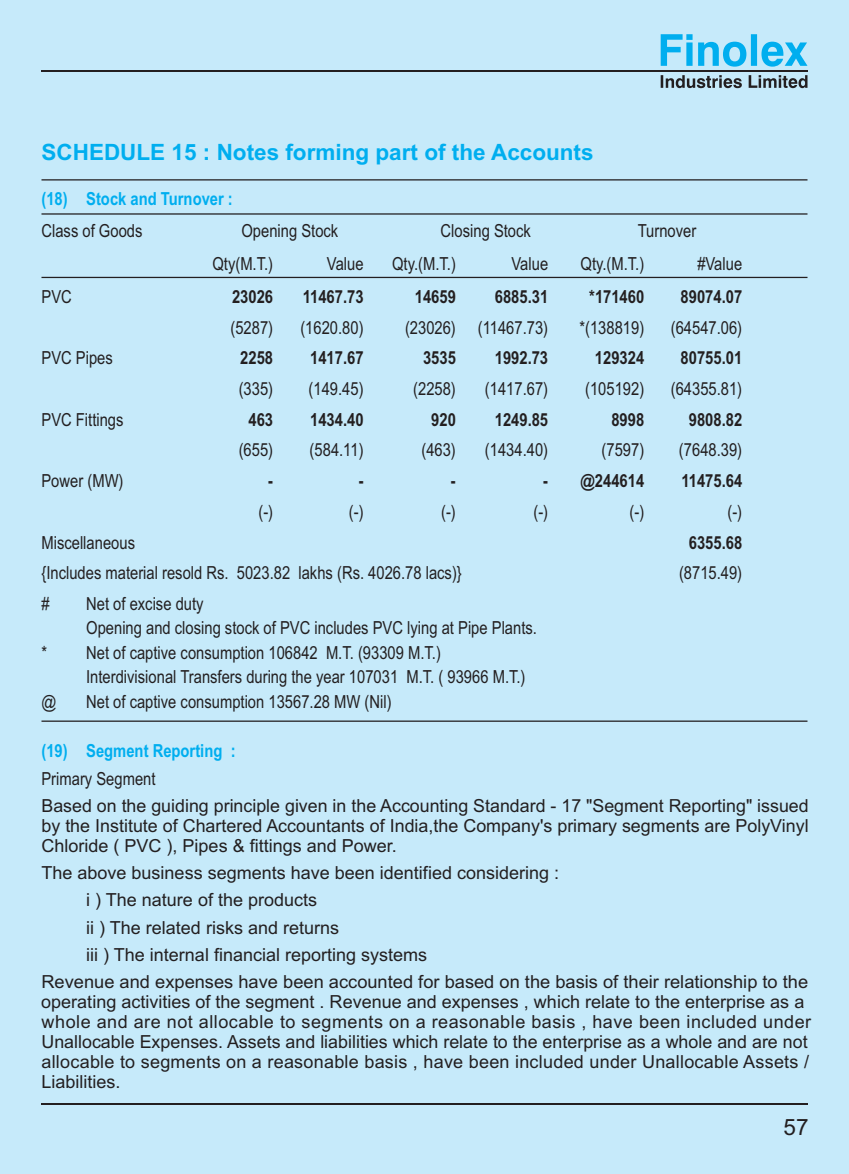
<style>
.page{position:relative;width:849px;height:1174px;background:#fff}
.page>*{position:absolute;margin:0;border:0;box-sizing:border-box;transform-origin:0 0}
.t1{font:700 22.5px "Arial";color:#00aeef}
.t2{font:22.5px "Arial";color:#231f20}
.t3{font:18px/20px "Arial";color:#231f20;text-align:justify}
.t4{font:18px "Arial Narrow";color:#231f20}
.t5{font:700 18px "Arial Narrow";color:#231f20}
.t6{font:700 18px "Arial Narrow";color:#00aeef}
</style>
<div class="page">
<div style="left:0;top:0;width:848px;height:1174px;background:#c6eafa"></div>
<svg style="left:660px;top:34px;width:147px;height:33px"></svg>
<svg style="left:660px;top:75px;width:147px;height:13px"></svg>
<hr style="left:41px;top:70px;width:766px;height:1px;background:#231f20">
<hr style="left:41px;top:1103px;width:766px;height:2px;background:#231f20">
<hr style="left:41px;top:179px;width:766px;height:1px;background:#231f20">
<hr style="left:41px;top:213px;width:766px;height:2px;background:#231f20">
<hr style="left:41px;top:277px;width:766px;height:1px;background:#231f20">
<hr style="left:41px;top:720px;width:766px;height:2px;background:#231f20">
<p class="t1" style="left:41px;top:143px;width:553px">SCHEDULE 15 : Notes forming part of the Accounts</p>
<p class="t6" style="left:41px;top:192px;width:193px">(18) Stock and Turnover :</p>
<p class="t4" style="left:41px;top:224px;width:102px">Class of Goods</p>
<p class="t4" style="left:241px;top:224px;width:98px">Opening Stock</p>
<p class="t4" style="left:440px;top:224px;width:92px">Closing Stock</p>
<p class="t4" style="left:637px;top:224px;width:60px">Turnover</p>
<p class="t4" style="left:212px;top:257px;width:62px">Qty(M.T.)</p>
<p class="t4" style="left:327px;top:257px;width:38px">Value</p>
<p class="t4" style="left:392px;top:257px;width:65px">Qty.(M.T.)</p>
<p class="t4" style="left:511px;top:257px;width:38px">Value</p>
<p class="t4" style="left:580px;top:257px;width:65px">Qty.(M.T.)</p>
<p class="t4" style="left:697px;top:257px;width:46px">#Value</p>
<p class="t4" style="left:41px;top:290px;width:32px">PVC</p>
<p class="t5" style="left:232px;top:290px;width:43px">23026</p>
<p class="t5" style="left:303px;top:290px;width:62px">11467.73</p>
<p class="t5" style="left:414px;top:290px;width:43px">14659</p>
<p class="t5" style="left:494px;top:290px;width:55px">6885.31</p>
<p class="t5" style="left:589px;top:290px;width:56px">*171460</p>
<p class="t5" style="left:680px;top:290px;width:63px">89074.07</p>
<p class="t4" style="left:230px;top:320px;width:44px">(5287)</p>
<p class="t4" style="left:300px;top:320px;width:65px">(1620.80)</p>
<p class="t4" style="left:405px;top:320px;width:145px">(23026) (11467.73)</p>
<p class="t4" style="left:579px;top:320px;width:66px">*(138819)</p>
<p class="t4" style="left:670px;top:320px;width:73px">(64547.06)</p>
<p class="t4" style="left:41px;top:351px;width:73px">PVC Pipes</p>
<p class="t5" style="left:240px;top:351px;width:34px">2258</p>
<p class="t5" style="left:310px;top:351px;width:55px">1417.67</p>
<p class="t5" style="left:423px;top:351px;width:34px">3535</p>
<p class="t5" style="left:494px;top:351px;width:55px">1992.73</p>
<p class="t5" style="left:594px;top:351px;width:51px">129324</p>
<p class="t5" style="left:680px;top:351px;width:63px">80755.01</p>
<p class="t4" style="left:238px;top:382px;width:36px">(335)</p>
<p class="t4" style="left:308px;top:382px;width:56px">(149.45)</p>
<p class="t4" style="left:413px;top:382px;width:44px">(2258)</p>
<p class="t4" style="left:485px;top:382px;width:65px">(1417.67)</p>
<p class="t4" style="left:585px;top:382px;width:61px">(105192)</p>
<p class="t4" style="left:670px;top:382px;width:73px">(64355.81)</p>
<p class="t4" style="left:41px;top:413px;width:84px">PVC Fittings</p>
<p class="t5" style="left:248px;top:413px;width:26px">463</p>
<p class="t5" style="left:310px;top:413px;width:55px">1434.40</p>
<p class="t5" style="left:431px;top:413px;width:26px">920</p>
<p class="t5" style="left:494px;top:413px;width:55px">1249.85</p>
<p class="t5" style="left:611px;top:413px;width:34px">8998</p>
<p class="t5" style="left:688px;top:413px;width:55px">9808.82</p>
<p class="t4" style="left:238px;top:443px;width:36px">(655)</p>
<p class="t4" style="left:309px;top:443px;width:55px">(584.11)</p>
<p class="t4" style="left:421px;top:443px;width:36px">(463)</p>
<p class="t4" style="left:485px;top:443px;width:65px">(1434.40)</p>
<p class="t4" style="left:601px;top:443px;width:44px">(7597)</p>
<p class="t4" style="left:678px;top:443px;width:65px">(7648.39)</p>
<p class="t4" style="left:41px;top:474px;width:83px">Power (MW)</p>
<p class="t5" style="left:268px;top:474px;width:6px">-</p>
<p class="t5" style="left:358px;top:474px;width:6px">-</p>
<p class="t5" style="left:451px;top:474px;width:6px">-</p>
<p class="t5" style="left:543px;top:474px;width:102px">- @244614</p>
<p class="t5" style="left:681px;top:474px;width:62px">11475.64</p>
<p class="t4" style="left:258px;top:505px;width:16px">(-)</p>
<p class="t4" style="left:349px;top:505px;width:16px">(-)</p>
<p class="t4" style="left:441px;top:505px;width:16px">(-)</p>
<p class="t4" style="left:533px;top:505px;width:16px">(-)</p>
<p class="t4" style="left:629px;top:505px;width:16px">(-)</p>
<p class="t4" style="left:727px;top:505px;width:16px">(-)</p>
<p class="t4" style="left:41px;top:535px;width:95px">Miscellaneous</p>
<p class="t5" style="left:688px;top:535px;width:55px">6355.68</p>
<p class="t4" style="left:41px;top:566px;width:422px">{Includes material resold Rs. 5023.82 lakhs (Rs. 4026.78 lacs)}</p>
<p class="t4" style="left:678px;top:566px;width:65px">(8715.49)</p>
<p class="t4" style="left:41px;top:597px;width:10px">#</p>
<p class="t4" style="left:86px;top:597px;width:119px">Net of excise duty</p>
<p class="t4" style="left:86px;top:621px;width:452px">Opening and closing stock of PVC includes PVC lying at Pipe Plants.</p>
<p class="t4" style="left:41px;top:646px;width:401px">* Net of captive consumption 106842 M.T. (93309 M.T.)</p>
<p class="t4" style="left:86px;top:670px;width:440px">Interdivisional Transfers during the year 107031 M.T. ( 93966 M.T.)</p>
<p class="t4" style="left:41px;top:694px;width:16px">@</p>
<p class="t4" style="left:86px;top:694px;width:307px">Net of captive consumption 13567.28 MW (Nil)</p>
<p class="t6" style="left:41px;top:744px;width:195px">(19) Segment Reporting :</p>
<p class="t4" style="left:41px;top:771px;width:116px">Primary Segment</p>
<p class="t3" style="left:41px;top:797px;width:768px">Based on the guiding principle given in the Accounting Standard - 17 "Segment Reporting" issued by the Institute of Chartered Accountants of India,the Company's primary segments are PolyVinyl Chloride ( PVC ), Pipes &amp; fittings and Power.</p>
<p class="t3" style="left:41px;top:864px;width:519px">The above business segments have been identified considering :</p>
<p class="t3" style="left:86px;top:891px;width:232px">i ) The nature of the products</p>
<p class="t3" style="left:86px;top:919px;width:254px">ii ) The related risks and returns</p>
<p class="t3" style="left:86px;top:946px;width:342px">iii ) The internal financial reporting systems</p>
<p class="t3" style="left:41px;top:973px;width:768px">Revenue and expenses have been accounted for based on the basis of their relationship to the</p>
<p class="t3" style="left:41px;top:993px;width:771px;text-align:left">operating activities of the segment . Revenue and expenses , which relate to the enterprise as a whole and are not allocable to segments on a reasonable basis , have been included under Unallocable Expenses. Assets and liabilities which relate to the enterprise as a whole and are not allocable to segments on a reasonable basis , have been included under Unallocable Assets / Liabilities.</p>
<p class="t2" style="left:783px;top:1119px;width:27px">57</p>
</div>
